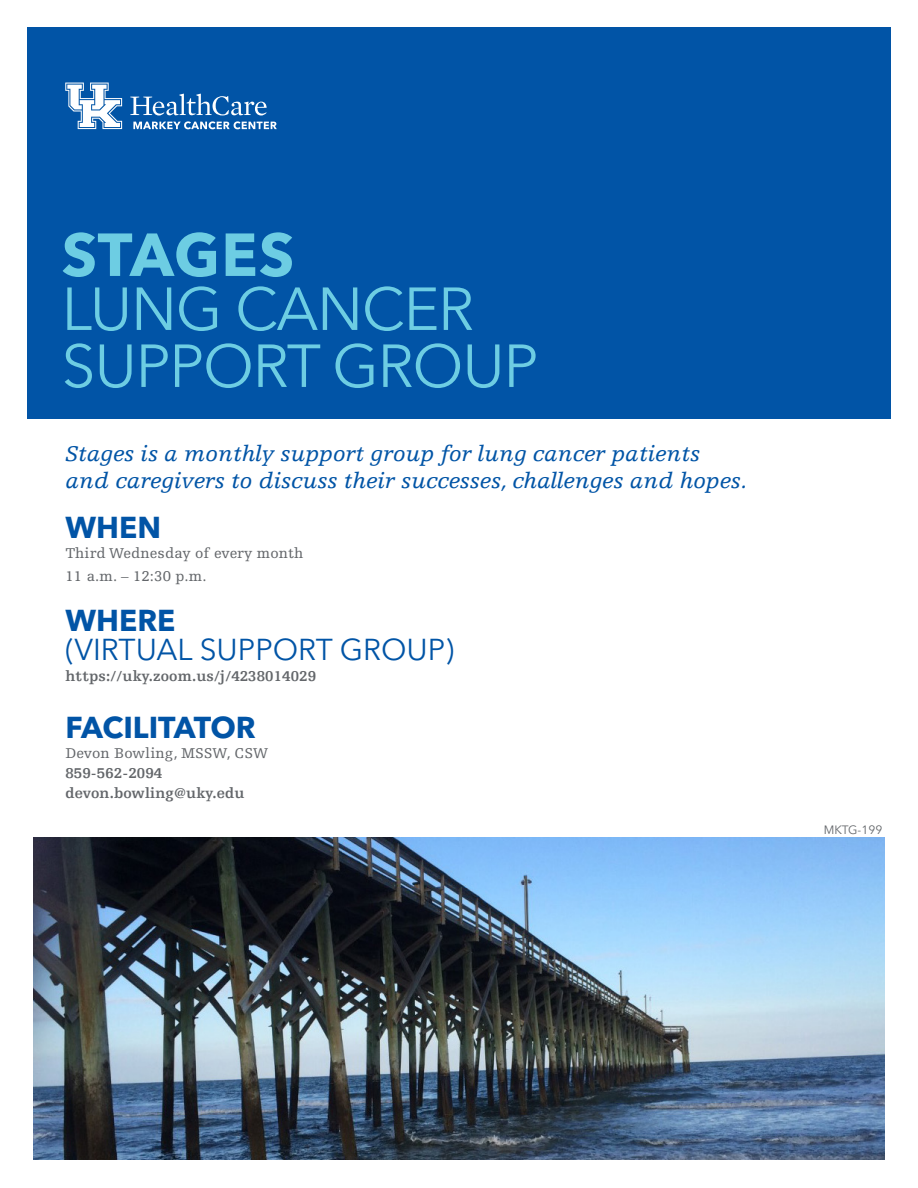
<style>
.page{position:relative;width:918px;height:1188px;background:#fff}
.page>*{position:absolute;margin:0;border:0;box-sizing:border-box;transform-origin:0 0}
.t1{font:60px/55.5px "Avenir Next LT Pro";letter-spacing:-.02em;color:#6dcde3}
.t2{font:30px/28.5px "Avenir Next LT Pro";color:#0154a6}
.t3{font:700 30px "Avenir Next LT Pro";color:#0154a6}
.t4{font:italic 22.5px/27px "Egyptienne FLT Std";color:#0154a6}
.t5{font:700 15px "Egyptienne FLT Std";letter-spacing:.01em;color:#63666a}
.t6{font:15px/22.5px "Egyptienne FLT Std";letter-spacing:.01em;color:#63666a}
.t7{font:12px "Avenir Next LT Pro";color:#63666a}
.s1{font-weight:700}
</style>
<div class="page">
<div style="left:27px;top:27px;width:864px;height:391px;background:#0154a6"></div>
<svg style="left:65px;top:83px;width:57px;height:46px"></svg>
<svg style="left:130px;top:94px;width:147px;height:35px"></svg>
<img style="left:34px;top:837px;width:850px;height:323px">
<p class="t1" style="left:62px;top:227px;width:478px"><span class="s1">STAGES<br></span>LUNG CANCER<br>SUPPORT GROUP</p>
<p class="t4" style="left:66px;top:440px;width:683px">Stages is a monthly support group for lung cancer patients and caregivers to discuss their successes, challenges and hopes.</p>
<p class="t3" style="left:66px;top:509px;width:97px">WHEN</p>
<p class="t6" style="left:66px;top:542px;width:239px">Third Wednesday of every month<br>11 a.m. – 12:30 p.m.</p>
<p class="t2" style="left:66px;top:606px;width:390px"><span class="s1">WHERE<br></span>(VIRTUAL SUPPORT GROUP)</p>
<p class="t5" style="left:66px;top:668px;width:252px">https://uky.zoom.us/j/4238014029</p>
<p class="t3" style="left:66px;top:710px;width:192px">FACILITATOR</p>
<p class="t6" style="left:66px;top:742px;width:204px">Devon Bowling, MSSW, CSW</p>
<p class="t5" style="left:66px;top:765px;width:98px">859-562-2094</p>
<p class="t5" style="left:66px;top:785px;width:181px">devon.bowling@uky.edu</p>
<p class="t7" style="left:824px;top:822px;width:60px">MKTG-199</p>
</div>
